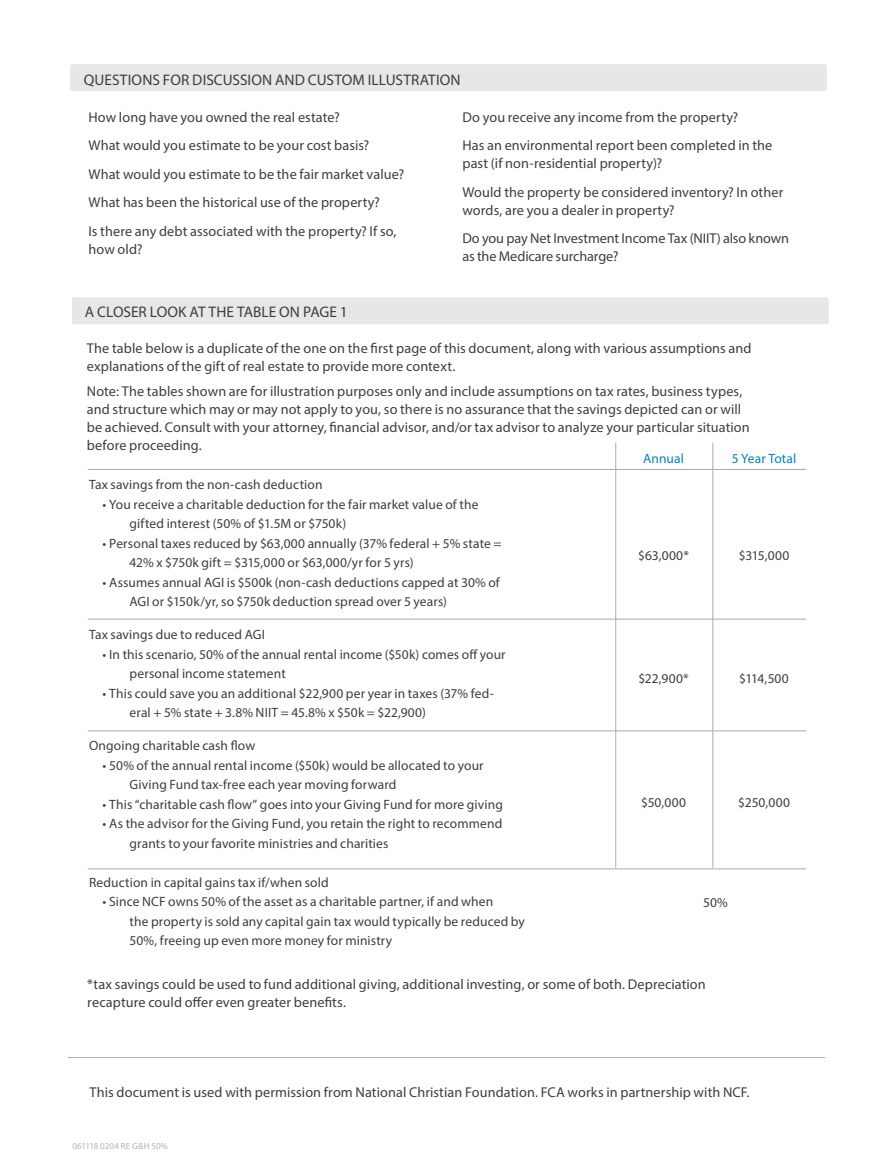
<style>
.page{position:relative;width:891px;height:1161px;background:#fff}
.page>*{position:absolute;margin:0;border:0;box-sizing:border-box;transform-origin:0 0}
._3_Body_Text_10_14{font:15.3px "Myriad Pro";letter-spacing:.005em;color:#3e3e3f}
._3_Body_Text_10_14-2{font:14.25px/18px "Myriad Pro";letter-spacing:.005em;color:#3e3e3f}
._4_Numbered_List__Ap{font:14.25px "Myriad Pro";letter-spacing:.005em;color:#3e3e3f}
._3_Body_Text_10_14-3{font:13.5px/19.5px "Myriad Pro";letter-spacing:.01em;color:#3e3e3f}
._3_Body_Text_10_14-4{font:13.5px "Myriad Pro";letter-spacing:.005em;color:#0082c8}
._3_Body_Text_10_14-5{font:9px "Myriad Pro";letter-spacing:.005em;color:#b4b3b7}
</style>
<div class="page">
<div style="left:70px;top:64px;width:757px;height:27px;background:#e6e7e9;border-radius:3px"></div>
<div style="left:72px;top:297px;width:757px;height:27px;background:#e6e7e9;border-radius:3px"></div>
<hr style="left:88px;top:469px;width:718px;height:1px;background:#abacb0">
<hr style="left:88px;top:619px;width:718px;height:1px;background:#abacb0">
<hr style="left:88px;top:730px;width:718px;height:1px;background:#abacb0">
<hr style="left:88px;top:868px;width:718px;height:1px;background:#abacb0">
<hr style="left:712px;top:443px;width:1px;height:425px;background:#abacb0">
<hr style="left:615px;top:443px;width:1px;height:425px;background:#abacb0">
<hr style="left:68px;top:1057px;width:757px;height:1px;background:#abacb0">
<p class="_3_Body_Text_10_14" style="left:84px;top:70px;width:378px">QUESTIONS FOR DISCUSSION AND CUSTOM ILLUSTRATION</p>
<p class="_3_Body_Text_10_14-2" style="left:88px;top:107px;width:253px">How long have you owned the real estate?</p>
<p class="_3_Body_Text_10_14-2" style="left:88px;top:136px;width:282px">What would you estimate to be your cost basis?</p>
<p class="_3_Body_Text_10_14-2" style="left:88px;top:164px;width:317px">What would you estimate to be the fair market value?</p>
<p class="_3_Body_Text_10_14-2" style="left:88px;top:193px;width:293px">What has been the historical use of the property?</p>
<p class="_3_Body_Text_10_14-2" style="left:88px;top:221px;width:310px">Is there any debt associated with the property? If so, how old?</p>
<p class="_3_Body_Text_10_14" style="left:85px;top:302px;width:264px">A CLOSER LOOK AT THE TABLE ON PAGE 1</p>
<p class="_3_Body_Text_10_14-2" style="left:462px;top:107px;width:277px">Do you receive any income from the property?</p>
<p class="_3_Body_Text_10_14-2" style="left:462px;top:136px;width:311px">Has an environmental report been completed in the past (if non-residential property)?</p>
<p class="_3_Body_Text_10_14-2" style="left:462px;top:182px;width:322px">Would the property be considered inventory? In other words, are you a dealer in property?</p>
<p class="_3_Body_Text_10_14-2" style="left:462px;top:229px;width:328px">Do you pay Net Investment Income Tax (NIIT) also known as the Medicare surcharge?</p>
<p class="_3_Body_Text_10_14-2" style="left:87px;top:339px;width:666px">The table below is a duplicate of the one on the first page of this document, along with various assumptions and explanations of the gift of real estate to provide more context.</p>
<p class="_3_Body_Text_10_14-2" style="left:87px;top:382px;width:664px">Note: The tables shown are for illustration purposes only and include assumptions on tax rates, business types, and structure which may or may not apply to you, so there is no assurance that the savings depicted can or will be achieved. Consult with your attorney, financial advisor, and/or tax advisor to analyze your particular situation before proceeding.</p>
<p class="_3_Body_Text_10_14-4" style="left:643px;top:450px;width:42px">Annual</p>
<p class="_3_Body_Text_10_14-4" style="left:732px;top:450px;width:66px">5 Year Total</p>
<p class="_3_Body_Text_10_14-3" style="left:89px;top:475px;width:235px">Tax savings from the non-cash deduction</p>
<p class="_3_Body_Text_10_14-3" style="left:130px;top:494px;width:350px;text-indent:-27px">• You receive a charitable deduction for the fair market value of the gifted interest (50% of $1.5M or $750k)</p>
<p class="_3_Body_Text_10_14-3" style="left:130px;top:533px;width:374px;text-indent:-27px">• Personal taxes reduced by $63,000 annually (37% federal + 5% state =<br>42% x $750k gift = $315,000 or $63,000/yr for 5 yrs)</p>
<p class="_3_Body_Text_10_14-3" style="left:130px;top:572px;width:372px;text-indent:-27px">• Assumes annual AGI is $500k (non-cash deductions capped at 30% of<br>AGI or $150k/yr, so $750k deduction spread over 5 years)</p>
<p class="_3_Body_Text_10_14-3" style="left:89px;top:625px;width:177px">Tax savings due to reduced AGI</p>
<p class="_3_Body_Text_10_14-3" style="left:130px;top:644px;width:378px;text-indent:-27px">• In this scenario, 50% of the annual rental income ($50k) comes off your personal income statement</p>
<p class="_3_Body_Text_10_14-3" style="left:130px;top:683px;width:366px;text-indent:-27px">• This could save you an additional $22,900 per year in taxes (37% fed&shy;eral + 5% state + 3.8% NIIT = 45.8% x $50k = $22,900)</p>
<p class="_3_Body_Text_10_14-3" style="left:89px;top:736px;width:168px">Ongoing charitable cash flow</p>
<p class="_3_Body_Text_10_14-3" style="left:130px;top:755px;width:356px;text-indent:-27px">• 50% of the annual rental income ($50k) would be allocated to your<br>Giving Fund tax-free each year moving forward</p>
<p class="_3_Body_Text_10_14-3" style="left:103px;top:794px;width:402px">• This “charitable cash flow” goes into your Giving Fund for more giving</p>
<p class="_3_Body_Text_10_14-3" style="left:130px;top:814px;width:374px;text-indent:-27px">• As the advisor for the Giving Fund, you retain the right to recommend grants to your favorite ministries and charities</p>
<p class="_3_Body_Text_10_14-3" style="left:89px;top:872px;width:241px">Reduction in capital gains tax if/when sold</p>
<p class="_3_Body_Text_10_14-3" style="left:130px;top:892px;width:397px;text-indent:-27px">• Since NCF owns 50% of the asset as a charitable partner, if and when<br>the property is sold any capital gain tax would typically be reduced by<br>50%, freeing up even more money for ministry</p>
<p class="_3_Body_Text_10_14-3" style="left:638px;top:545px;width:52px">$63,000*</p>
<p class="_3_Body_Text_10_14-3" style="left:739px;top:545px;width:52px">$315,000</p>
<p class="_3_Body_Text_10_14-3" style="left:638px;top:669px;width:52px">$22,900*</p>
<p class="_3_Body_Text_10_14-3" style="left:739px;top:669px;width:51px">$114,500</p>
<p class="_3_Body_Text_10_14-3" style="left:641px;top:793px;width:46px">$50,000</p>
<p class="_3_Body_Text_10_14-3" style="left:738px;top:793px;width:53px">$250,000</p>
<p class="_3_Body_Text_10_14-3" style="left:703px;top:893px;width:26px">50%</p>
<p class="_3_Body_Text_10_14-2" style="left:87px;top:975px;width:620px">*tax savings could be used to fund additional giving, additional investing, or some of both. Depreciation recapture could offer even greater benefits.</p>
<p class="_4_Numbered_List__Ap" style="left:90px;top:1083px;width:661px">This document is used with permission from National Christian Foundation. FCA works in partnership with NCF.</p>
<p class="_3_Body_Text_10_14-5" style="left:72px;top:1140px;width:97px">061118 0204 RE G&amp;H 50%</p>
</div>
